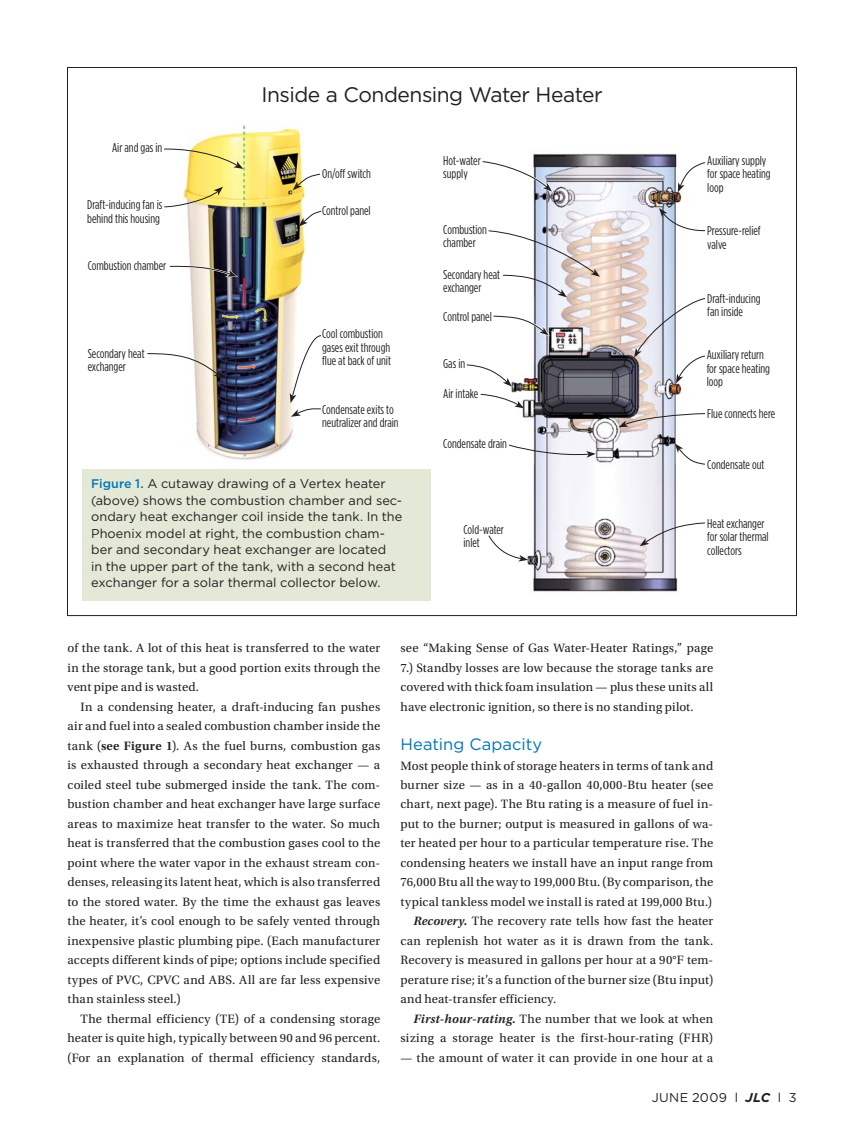
<style>
.page{position:relative;width:864px;height:1134px;background:#fff}
.page>*{position:absolute;margin:0;border:0;box-sizing:border-box;transform-origin:0 0}
.t1{font:21px "Gotham";letter-spacing:-.02em;color:#231f20}
.t2{font:16.5px "Gotham";letter-spacing:.005em;color:#0076b6}
.t3{font:12.75px/19.5px "Utopia Std";letter-spacing:.015em;color:#231f20;text-align:justify}
.t4{font:12.75px/13.5px "Gotham Condensed";color:#231f20}
.t5{font:12.75px/16.5px "Gotham";letter-spacing:.005em;color:#231f20}
.t6{font:12.75px "Gotham";letter-spacing:.03em;color:#231f20}
.s1{font-weight:500;font-size:12.45px;color:#0076b6}
.s2{font-weight:600}
.s3{font-weight:600;font-style:italic}
.s4{font-weight:700;font-style:italic}
</style>
<div class="page">
<div style="left:82px;top:469px;width:349px;height:132px;background:#e4e8d6"></div>
<img style="left:185px;top:125px;width:120px;height:335px">
<svg style="left:255px;top:308px;width:12px;height:14px"></svg>
<img style="left:222px;top:315px;width:13px;height:3px">
<svg style="left:235px;top:315px;width:3px;height:4px"></svg>
<img style="left:238px;top:366px;width:14px;height:3px">
<svg style="left:252px;top:364px;width:4px;height:5px"></svg>
<img style="left:239px;top:418px;width:14px;height:3px">
<svg style="left:253px;top:417px;width:3px;height:4px"></svg>
<img style="left:243px;top:126px;width:2px;height:110px">
<svg style="left:242px;top:238px;width:5px;height:19px"></svg>
<img style="left:511px;top:153px;width:172px;height:439px">
<svg style="left:290px;top:335px;width:31px;height:82px"></svg>
<svg style="left:488px;top:230px;width:112px;height:67px"></svg>
<svg style="left:164px;top:147px;width:79px;height:22px"></svg>
<svg style="left:164px;top:187px;width:59px;height:21px"></svg>
<svg style="left:169px;top:265px;width:78px;height:41px"></svg>
<svg style="left:147px;top:353px;width:76px;height:26px"></svg>
<svg style="left:293px;top:173px;width:28px;height:17px"></svg>
<svg style="left:299px;top:210px;width:23px;height:16px"></svg>
<svg style="left:678px;top:162px;width:27px;height:30px"></svg>
<svg style="left:659px;top:208px;width:46px;height:23px"></svg>
<svg style="left:634px;top:298px;width:71px;height:85px"></svg>
<svg style="left:619px;top:413px;width:86px;height:14px"></svg>
<svg style="left:675px;top:443px;width:30px;height:22px"></svg>
<svg style="left:640px;top:522px;width:65px;height:24px"></svg>
<svg style="left:488px;top:535px;width:40px;height:27px"></svg>
<svg style="left:509px;top:444px;width:87px;height:14px"></svg>
<svg style="left:480px;top:394px;width:44px;height:14px"></svg>
<svg style="left:466px;top:364px;width:46px;height:23px"></svg>
<svg style="left:493px;top:313px;width:57px;height:23px"></svg>
<svg style="left:482px;top:159px;width:71px;height:34px"></svg>
<p class="t4" style="left:112px;top:143px;width:52px">Air and gas in</p>
<p class="t4" style="left:87px;top:200px;width:77px">Draft-inducing fan is behind this housing</p>
<p class="t4" style="left:88px;top:260px;width:80px">Combustion chamber</p>
<p class="t4" style="left:88px;top:348px;width:58px">Secondary heat exchanger</p>
<h1 class="t1" style="left:261px;top:85px;width:343px">Inside a Condensing Water Heater</h1>
<p class="t4" style="left:322px;top:169px;width:50px">On/off switch</p>
<p class="t4" style="left:322px;top:206px;width:50px">Control panel</p>
<p class="t4" style="left:322px;top:329px;width:70px">Cool combustion gases exit through flue at back of unit</p>
<p class="t4" style="left:322px;top:404px;width:78px">Condensate exits to neutralizer and drain</p>
<p class="t4" style="left:443px;top:155px;width:39px">Hot-water supply</p>
<p class="t4" style="left:443px;top:224px;width:45px">Combustion chamber</p>
<p class="t4" style="left:443px;top:269px;width:58px">Secondary heat exchanger</p>
<p class="t4" style="left:443px;top:311px;width:50px">Control panel</p>
<p class="t4" style="left:443px;top:358px;width:24px">Gas in</p>
<p class="t4" style="left:443px;top:388px;width:37px">Air intake</p>
<p class="t4" style="left:443px;top:438px;width:65px">Condensate drain</p>
<p class="t5" style="left:91px;top:476px;width:313px"><span class="s1">Figure 1.</span> A cutaway drawing of a Vertex heater (above) shows the combustion chamber and sec&shy;ondary heat exchanger coil inside the tank. In the Phoenix model at right, the combustion cham&shy;ber and secondary heat exchanger are located<br>in the upper part of the tank, with a second heat exchanger for a solar thermal collector below.</p>
<p class="t4" style="left:464px;top:524px;width:42px">Cold-water inlet</p>
<p class="t4" style="left:707px;top:155px;width:65px">Auxiliary supply for space heating loop</p>
<p class="t4" style="left:707px;top:225px;width:55px">Pressure-relief valve</p>
<p class="t4" style="left:707px;top:293px;width:55px">Draft-inducing fan inside</p>
<p class="t4" style="left:707px;top:350px;width:65px">Auxiliary return for space heating loop</p>
<p class="t4" style="left:707px;top:408px;width:70px">Flue connects here</p>
<p class="t4" style="left:707px;top:459px;width:59px">Condensate out</p>
<p class="t4" style="left:707px;top:518px;width:63px">Heat exchanger for solar thermal collectors</p>
<p class="t3" style="left:68px;top:640px;width:314px">of the tank. A lot of this heat is transferred to the water in the storage tank, but a good portion exits through the vent pipe and is wasted.</p>
<p class="t3" style="left:68px;top:698px;width:314px;text-indent:13px">In a condensing heater, a draft-inducing fan pushes air and fuel into a sealed combustion chamber inside the tank (<span class="s2">see Figure 1</span>). As the fuel burns, combustion gas is exhausted through a secondary heat exchanger — a coiled steel tube submerged inside the tank. The com&shy;bustion chamber and heat exchanger have large surface areas to maximize heat transfer to the water. So much heat is transferred that the combustion gases cool to the point where the water vapor in the exhaust stream con&shy;denses, releasing its latent heat, which is also transferred to the stored water. By the time the exhaust gas leaves the heater, it’s cool enough to be safely vented through inexpensive plastic plumbing pipe. (Each manufacturer accepts different kinds of pipe; options include specified types of PVC, CPVC and ABS. All are far less expensive than stainless steel.)</p>
<p class="t3" style="left:68px;top:1010px;width:314px;text-indent:13px">The thermal efficiency (TE) of a condensing storage heater is quite high, typically between 90 and 96 percent. (For an explanation of thermal efficiency standards,</p>
<p class="t3" style="left:400px;top:640px;width:314px">see “Making Sense of Gas Water-Heater Ratings,” page 7.) Standby losses are low because the storage tanks are covered with thick foam insulation — plus these units all have electronic ignition, so there is no standing pilot.</p>
<p class="t2" style="left:400px;top:737px;width:143px">Heating Capacity</p>
<p class="t3" style="left:400px;top:757px;width:314px">Most people think of storage heaters in terms of tank and</p>
<p class="t3" style="left:400px;top:776px;width:314px">burner size — as in a 40-gallon 40,000-Btu heater (see</p>
<p class="t3" style="left:400px;top:796px;width:314px">chart, next page). The Btu rating is a measure of fuel in-</p>
<p class="t3" style="left:400px;top:815px;width:314px">put to the burner; output is measured in gallons of wa-</p>
<p class="t3" style="left:400px;top:835px;width:314px">ter heated per hour to a particular temperature rise. The</p>
<p class="t3" style="left:400px;top:854px;width:314px">condensing heaters we install have an input range from</p>
<p class="t3" style="left:400px;top:874px;width:314px">76,000 Btu all the way to 199,000 Btu. (By comparison, the</p>
<p class="t3" style="left:400px;top:893px;width:313px">typical tankless model we install is rated at 199,000 Btu.)</p>
<p class="t3" style="left:413px;top:913px;width:301px"><span class="s3">Recovery.</span> The recovery rate tells how fast the heater</p>
<p class="t3" style="left:400px;top:932px;width:314px">can replenish hot water as it is drawn from the tank.</p>
<p class="t3" style="left:400px;top:952px;width:314px">Recovery is measured in gallons per hour at a 90°F tem-</p>
<p class="t3" style="left:400px;top:971px;width:314px">perature rise; it’s a function of the burner size (Btu input)</p>
<p class="t3" style="left:400px;top:991px;width:157px">and heat-transfer efficiency.</p>
<p class="t3" style="left:413px;top:1010px;width:301px"><span class="s3">First-hour-rating.</span> The number that we look at when</p>
<p class="t3" style="left:400px;top:1030px;width:314px">sizing a storage heater is the first-hour-rating (FHR)</p>
<p class="t3" style="left:400px;top:1049px;width:314px">— the amount of water it can provide in one hour at a</p>
<p class="t6" style="left:652px;top:1092px;width:146px">JUNE 2009 l <span class="s4">JLC</span> l 3</p>
</div>
